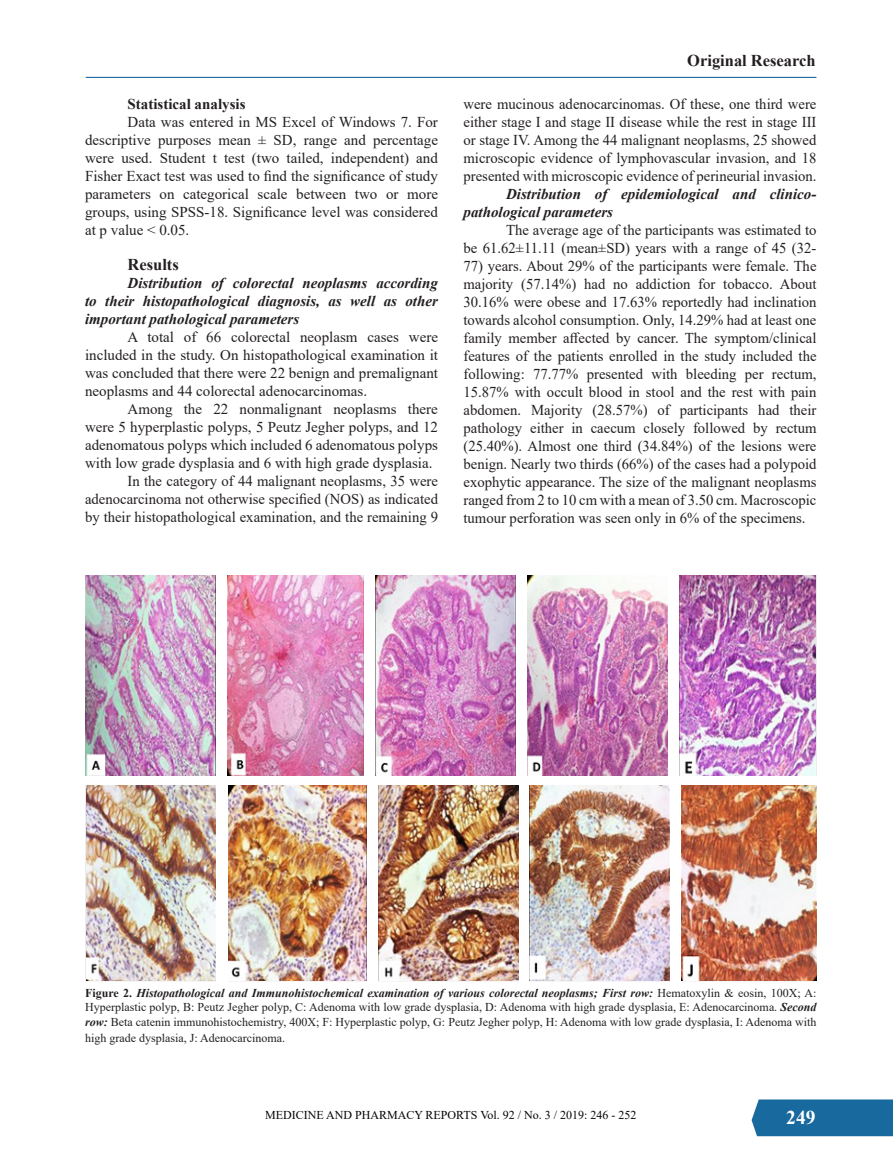
<style>
.page{position:relative;width:893px;height:1149px;background:#fff}
.page>*{position:absolute;margin:0;border:0;box-sizing:border-box;transform-origin:0 0}
.t1{font:700 19.5px "Times New Roman";color:#fff}
.INTERIOR_TITLU{font:700 16.5px "Times New Roman";color:#231f20}
.INTERIOR{font:15px/18px "Times New Roman";color:#231f20;text-align:justify}
.INTERIOR-2{font:italic 700 15px/18px "Times New Roman";color:#231f20;text-align:justify}
.INTERIOR-3{font:700 15px "Times New Roman";color:#231f20}
.REFERINTE{font:12px/14.4px "Times New Roman";color:#231f20;text-align:justify}
.t2{font:12px "Times New Roman";color:#040503}
.s1{font-weight:700}
.s2{font-weight:700;font-style:italic}
</style>
<div class="page">
<div style="left:752px;top:1099px;width:141px;height:36px;background:#18699e"></div>
<hr style="left:86px;top:77px;width:730px;height:1px;background:#01569b">
<img style="left:680px;top:575px;width:136px;height:200px">
<img style="left:682px;top:785px;width:134px;height:195px">
<img style="left:85px;top:575px;width:131px;height:200px">
<img style="left:227px;top:575px;width:137px;height:200px">
<img style="left:375px;top:575px;width:141px;height:200px">
<img style="left:527px;top:575px;width:141px;height:200px">
<img style="left:85px;top:785px;width:131px;height:195px">
<img style="left:228px;top:785px;width:139px;height:195px">
<img style="left:378px;top:785px;width:141px;height:195px">
<img style="left:529px;top:785px;width:141px;height:195px">
<p class="INTERIOR-3" style="left:128px;top:93px;width:119px">Statistical analysis</p>
<p class="INTERIOR" style="left:85px;top:112px;width:354px;text-indent:43px">Data was entered in MS Excel of Windows 7. For descriptive purposes mean ± SD, range and percentage were used. Student t test (two tailed, independent) and Fisher Exact test was used to find the significance of study parameters on categorical scale between two or more groups, using SPSS-18. Significance level was considered at p value &lt; 0.05.</p>
<p class="INTERIOR_TITLU" style="left:128px;top:252px;width:53px">Results</p>
<p class="INTERIOR-2" style="left:85px;top:273px;width:354px;text-indent:43px">Distribution of colorectal neoplasms according to their histopathological diagnosis, as well as other important pathological parameters</p>
<p class="INTERIOR" style="left:85px;top:327px;width:354px;text-indent:43px">A total of 66 colorectal neoplasm cases were included in the study. On histopathological examination it was concluded that there were 22 benign and premalignant neoplasms and 44 colorectal adenocarcinomas.</p>
<p class="INTERIOR" style="left:85px;top:399px;width:354px;text-indent:43px">Among the 22 nonmalignant neoplasms there were 5 hyperplastic polyps, 5 Peutz Jegher polyps, and 12 adenomatous polyps which included 6 adenomatous polyps with low grade dysplasia and 6 with high grade dysplasia.</p>
<p class="INTERIOR" style="left:85px;top:471px;width:354px;text-indent:43px">In the category of 44 malignant neoplasms, 35 were adenocarcinoma not otherwise specified (NOS) as indicated by their histopathological examination, and the remaining 9</p>
<p class="INTERIOR_TITLU" style="left:687px;top:48px;width:130px">Original Research</p>
<p class="INTERIOR" style="left:463px;top:95px;width:355px">were mucinous adenocarcinomas. Of these, one third were either stage I and stage II disease while the rest in stage III or stage IV. Among the 44 malignant neoplasms, 25 showed microscopic evidence of lymphovascular invasion, and 18 presented with microscopic evidence of perineurial invasion.</p>
<p class="INTERIOR-2" style="left:463px;top:185px;width:354px;text-indent:43px">Distribution of epidemiological and clinico&shy;pathological parameters</p>
<p class="INTERIOR" style="left:463px;top:221px;width:354px;text-align:right">The average age of the participants was estimated to<br>be 61.62±11.11 (mean±SD) years with a range of 45 (32-</p>
<p class="INTERIOR" style="left:463px;top:257px;width:355px">77) years. About 29% of the participants were female. The majority (57.14%) had no addiction for tobacco. About 30.16% were obese and 17.63% reportedly had inclination towards alcohol consumption. Only, 14.29% had at least one family member affected by cancer. The symptom/clinical features of the patients enrolled in the study included the following: 77.77% presented with bleeding per rectum, 15.87% with occult blood in stool and the rest with pain abdomen. Majority (28.57%) of participants had their pathology either in caecum closely followed by rectum (25.40%). Almost one third (34.84%) of the lesions were benign. Nearly two thirds (66%) of the cases had a polypoid exophytic appearance. The size of the malignant neoplasms ranged from 2 to 10 cm with a mean of 3.50 cm. Macroscopic tumour perforation was seen only in 6% of the specimens.</p>
<p class="REFERINTE" style="left:85px;top:984px;width:733px"><span class="s1">Figure 2.</span> <span class="s2">Histopathological and Immunohistochemical examination of various colorectal neoplasms; First row:</span> Hematoxylin &amp; eosin, 100X; A:<br>Hyperplastic polyp, B: Peutz Jegher polyp, C: Adenoma with low grade dysplasia, D: Adenoma with high grade dysplasia, E: Adenocarcinoma. <span class="s2">Second row:</span> Beta catenin immunohistochemistry, 400X; F: Hyperplastic polyp, G: Peutz Jegher polyp, H: Adenoma with low grade dysplasia, I: Adenoma with</p>
<p class="REFERINTE" style="left:85px;top:1029px;width:201px">high grade dysplasia, J: Adenocarcinoma.</p>
<p class="t2" style="left:265px;top:1106px;width:373px">MEDICINE AND PHARMACY REPORTS Vol. 92 / No. 3 / 2019: 246 - 252</p>
<h1 class="t1" style="left:786px;top:1102px;width:31px">249</h1>
</div>
